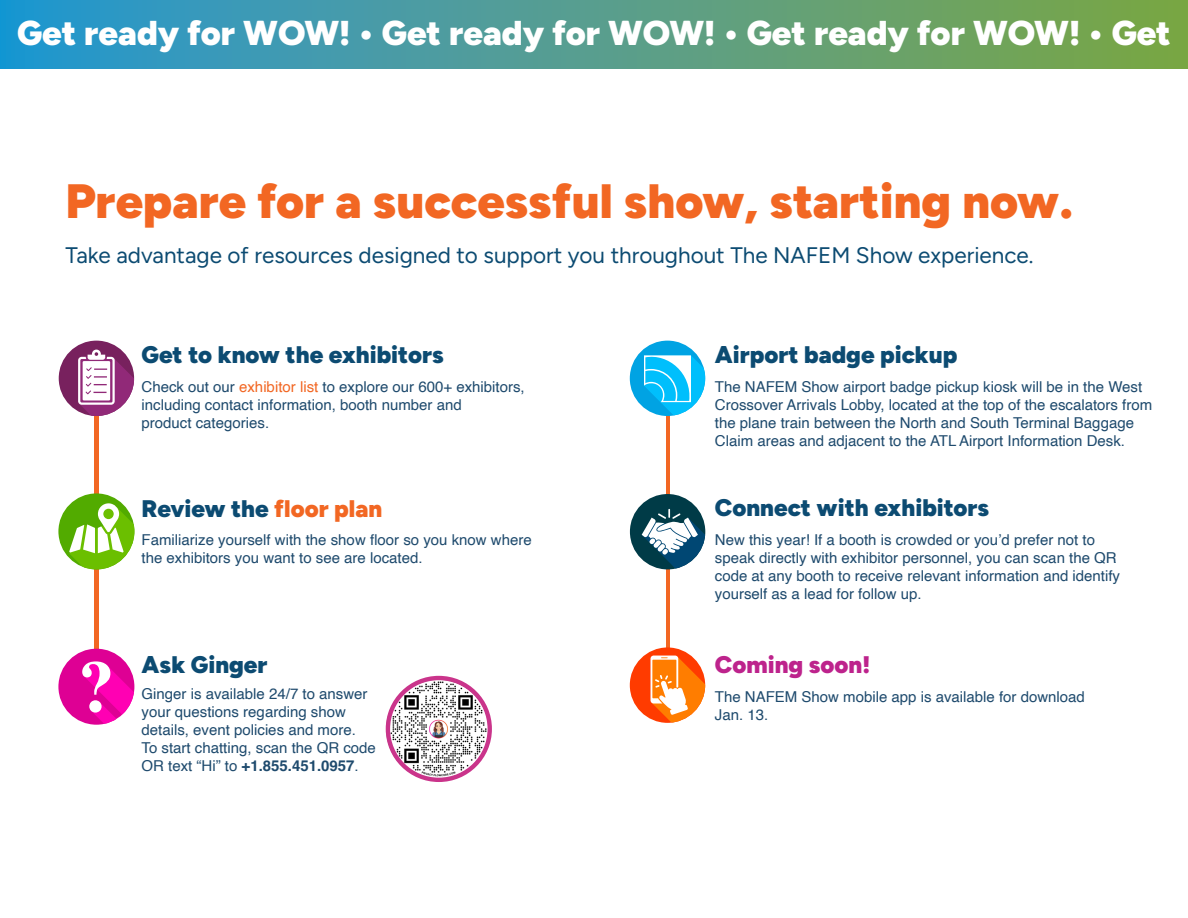
<style>
.page{position:relative;width:1188px;height:918px;background:#fff}
.page>*{position:absolute;margin:0;border:0;box-sizing:border-box;transform-origin:0 0}
.t1{font:300 48.15px "Figtree";color:#f26723}
.t2{font:300 34.5px "Figtree";color:#fff}
.t3{font:300 24px "Figtree";color:#0c4b72}
.t4{font:300 24px "Figtree";color:#bd238c}
.t5{font:300 22.5px "Figtree";color:#0c4b72}
.t6{font:15px/18px "Helvetica";color:#1e4a6d}
.s1{color:#f26723}
.s2{font-weight:700}
</style>
<div class="page">
<div style="left:0;top:0;width:1188px;height:68px;background:linear-gradient(to right,#2896d4,#80a645)"></div>
<hr style="left:95px;top:343px;width:3px;height:377px;background:#f26723">
<hr style="left:666px;top:346px;width:3px;height:374px;background:#f26723">
<div style="left:630px;top:647px;width:75px;height:76px;background:#ff3b00;border-radius:50%"></div>
<svg style="left:651px;top:656px;width:54px;height:67px"></svg>
<div style="left:58px;top:493px;width:76px;height:76px;background:#52ab00;border-radius:50%"></div>
<svg style="left:69px;top:503px;width:65px;height:66px"></svg>
<div style="left:630px;top:494px;width:75px;height:75px;background:#003b47;border-radius:50%"></div>
<svg style="left:642px;top:509px;width:63px;height:60px"></svg>
<div style="left:59px;top:341px;width:75px;height:75px;background:#78215e;border-radius:50%"></div>
<svg style="left:78px;top:350px;width:56px;height:66px"></svg>
<div style="left:630px;top:341px;width:75px;height:75px;background:#00a3e3;border-radius:50%"></div>
<svg style="left:644px;top:353px;width:61px;height:63px"></svg>
<img style="left:385px;top:675px;width:107px;height:107px">
<div style="left:386px;top:676px;width:106px;height:106px;border:4px solid #ca348b;border-radius:50%"></div>
<div style="left:58px;top:649px;width:76px;height:76px;background:#de0094;border-radius:50%"></div>
<svg style="left:82px;top:661px;width:52px;height:64px"></svg>
<h2 class="t2" style="left:17px;top:13px;width:1155px">Get ready for WOW! • Get ready for WOW! • Get ready for WOW! • Get</h2>
<h1 class="t1" style="left:65px;top:174px;width:1009px">Prepare for a successful show, starting now.</h1>
<h3 class="t5" style="left:65px;top:242px;width:970px">Take advantage of resources designed to support you throughout The NAFEM Show experience.</h3>
<h3 class="t3" style="left:142px;top:342px;width:304px">Get to know the exhibitors</h3>
<p class="t6" style="left:142px;top:378px;width:385px">Check out our <span class="s1">exhibitor list</span> to explore our 600+ exhibitors, including contact information, booth number and<br>product categories.</p>
<h3 class="t3" style="left:142px;top:495px;width:242px">Review the <span class="s1">floor plan</span></h3>
<p class="t6" style="left:142px;top:532px;width:392px">Familiarize yourself with the show floor so you know where the exhibitors you want to see are located.</p>
<h3 class="t3" style="left:142px;top:651px;width:127px">Ask Ginger</h3>
<p class="t6" style="left:142px;top:685px;width:236px">Ginger is available 24/7 to answer your questions regarding show details, event policies and more.<br>To start chatting, scan the QR code OR text “Hi” to <span class="s2">+1.855.451.0957</span>.</p>
<h3 class="t3" style="left:715px;top:342px;width:244px">Airport badge pickup</h3>
<p class="t6" style="left:715px;top:378px;width:439px">The NAFEM Show airport badge pickup kiosk will be in the West Crossover Arrivals Lobby, located at the top of the escalators from the plane train between the North and South Terminal Baggage Claim areas and adjacent to the ATL Airport Information Desk.</p>
<h3 class="t3" style="left:715px;top:494px;width:276px">Connect with exhibitors</h3>
<p class="t6" style="left:715px;top:531px;width:407px">New this year! If a booth is crowded or you’d prefer not to speak directly with exhibitor personnel, you can scan the QR code at any booth to receive relevant information and identify yourself as a lead for follow up.</p>
<h3 class="t4" style="left:715px;top:651px;width:157px">Coming soon!</h3>
<p class="t6" style="left:715px;top:688px;width:372px">The NAFEM Show mobile app is available for download<br>Jan. 13.</p>
</div>
